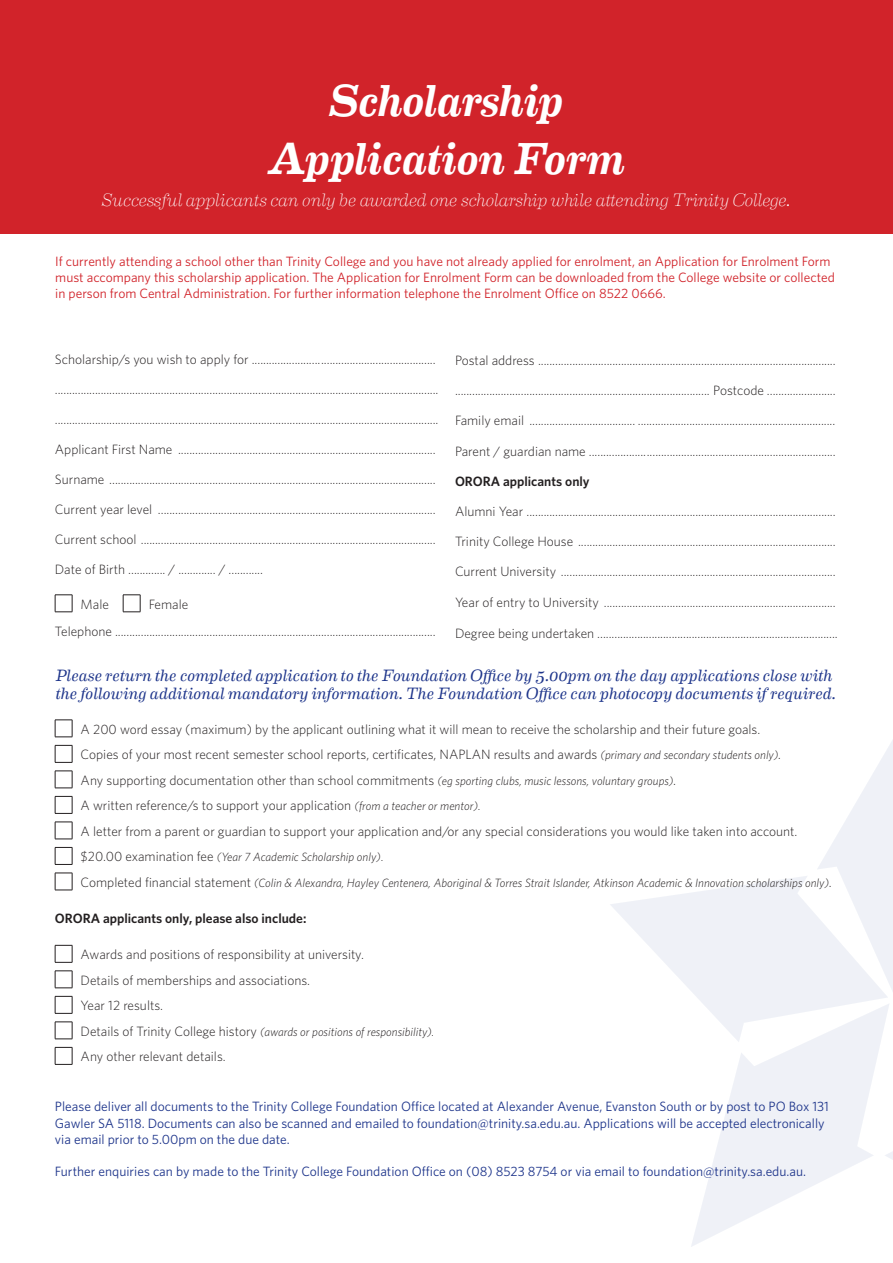
<style>
.page{position:relative;width:893px;height:1263px;background:#fff}
.page>*{position:absolute;margin:0;border:0;box-sizing:border-box;transform-origin:0 0}
.t1{font:italic 500 45px/58.5px "Eames Century Modern";letter-spacing:-.005em;color:#fff;text-align:center}
.t2{font:italic 100 18px "Eames Century Modern";letter-spacing:-.02em;color:#fff}
.t3{font:italic 16.5px/18px "Eames Century Modern";letter-spacing:.005em;color:#1e358b}
.t4{font:300 13.5px/25.5px "Whitney";color:#231f20}
.t5{font:13.5px/16.2px "Whitney";color:#1e358b}
.t6{font:13.5px/16.2px "Whitney";color:#d1232a}
.t7{font:600 13.5px "Whitney";color:#231f20}
.t8{font:italic 300 12px/25.5px "Whitney";color:#231f20}
.s1{font-style:italic;font-size:12px}
.s2{font-style:italic}
.s3{font-size:12px}
.s4{font-style:normal;font-size:13.5px}
.s5{font-style:normal}
</style>
<div class="page">
<svg style="left:818px;top:740px;width:75px;height:252px"></svg>
<svg style="left:890px;top:1151px;width:3px;height:9px"></svg>
<svg style="left:691px;top:1004px;width:199px;height:243px;fill:#eff1f7"></svg>
<svg style="left:610px;top:876px;width:278px;height:166px;fill:#eff1f7"></svg>
<svg style="left:55px;top:594px;width:18px;height:19px"></svg>
<svg style="left:123px;top:594px;width:18px;height:19px"></svg>
<div style="left:0;top:0;width:893px;height:234px;background:#d1232a"></div>
<svg style="left:55px;top:945px;width:18px;height:18px"></svg>
<svg style="left:55px;top:970px;width:18px;height:18px"></svg>
<svg style="left:55px;top:996px;width:18px;height:18px"></svg>
<svg style="left:55px;top:1021px;width:18px;height:18px"></svg>
<svg style="left:55px;top:1047px;width:18px;height:18px"></svg>
<svg style="left:55px;top:720px;width:18px;height:18px"></svg>
<svg style="left:55px;top:745px;width:18px;height:18px"></svg>
<svg style="left:55px;top:771px;width:18px;height:18px"></svg>
<svg style="left:55px;top:796px;width:18px;height:18px"></svg>
<svg style="left:55px;top:822px;width:18px;height:18px"></svg>
<svg style="left:55px;top:847px;width:18px;height:18px"></svg>
<svg style="left:55px;top:873px;width:18px;height:18px"></svg>
<h1 class="t1" style="left:268px;top:68px;width:359px">Scholarship<br>Application Form</h1>
<h2 class="t2" style="left:102px;top:186px;width:690px">Successful applicants can only be awarded one scholarship while attending Trinity College.</h2>
<p class="t6" style="left:55px;top:253px;width:781px">If currently attending a school other than Trinity College and you have not already applied for enrolment, an Application for Enrolment Form must accompany this scholarship application. The Application for Enrolment Form can be downloaded from the College website or collected in person from Central Administration. For further information telephone the Enrolment Office on 8522 0666.</p>
<p class="t4" style="left:55px;top:347px;width:382px">Scholarship/s you wish to apply for ................................................................</p>
<p class="t4" style="left:55px;top:376px;width:385px">......................................................................................................................................</p>
<p class="t4" style="left:55px;top:406px;width:385px">......................................................................................................................................</p>
<p class="t4" style="left:55px;top:436px;width:382px">Applicant First Name ..........................................................................................</p>
<p class="t4" style="left:55px;top:466px;width:382px">Surname ..................................................................................................................</p>
<p class="t4" style="left:55px;top:496px;width:382px">Current year level .................................................................................................</p>
<p class="t4" style="left:55px;top:526px;width:382px">Current school .......................................................................................................</p>
<p class="t4" style="left:55px;top:556px;width:210px">Date of Birth ............. / ............. / ............</p>
<p class="t4" style="left:81px;top:591px;width:30px">Male</p>
<p class="t4" style="left:55px;top:590px;width:382px;line-height:27.3px;text-indent:94px">Female<br>Telephone ................................................................................................................</p>
<p class="t4" style="left:455px;top:347px;width:382px">Postal address ........................................................................................................</p>
<p class="t4" style="left:455px;top:377px;width:382px">......................................................................................... Postcode ........................</p>
<p class="t4" style="left:455px;top:407px;width:382px">Family email ..................................... .....................................................................</p>
<p class="t4" style="left:455px;top:438px;width:382px">Parent / guardian name ......................................................................................</p>
<p class="t7" style="left:455px;top:472px;width:136px">ORORA applicants only</p>
<p class="t4" style="left:455px;top:498px;width:382px">Alumni Year ............................................................................................................</p>
<p class="t4" style="left:455px;top:528px;width:382px">Trinity College House ..........................................................................................</p>
<p class="t4" style="left:455px;top:559px;width:382px">Current University ................................................................................................</p>
<p class="t4" style="left:455px;top:589px;width:382px">Year of entry to University .................................................................................</p>
<p class="t4" style="left:455px;top:620px;width:384px">Degree being undertaken ....................................................................................</p>
<p class="t3" style="left:56px;top:665px;width:782px">Please return the completed application to the Foundation Office by 5.00pm on the day applications close with the following additional mandatory information. The Foundation Office can photocopy documents if required.</p>
<p class="t4" style="left:81px;top:716px;width:718px">A 200 word essay (maximum) by the applicant outlining what it will mean to receive the scholarship and their future goals.<br>Copies of your most recent semester school reports, certificates, NAPLAN results and awards <span class="s1">(primary and secondary students only)</span><span class="s2">.<br></span>Any supporting documentation other than school commitments <span class="s1">(eg sporting clubs, music lessons, voluntary groups)</span>.<br>A written reference/s to support your application <span class="s1">(from a teacher or mentor)</span><span class="s3">.<br></span>A letter from a parent or guardian to support your application and/or any special considerations you would like taken into account.</p>
<p class="t8" style="left:81px;top:844px;width:753px"><span class="s4">$20.00 examination fee</span> (Year 7 Academic Scholarship only)<span class="s5">.<br></span><span class="s4">Completed financial statement</span> (Colin &amp; Alexandra, Hayley Centenera, Aboriginal &amp; Torres Strait Islander, Atkinson Academic &amp; Innovation scholarships only)<span class="s4">.</span></p>
<p class="t7" style="left:55px;top:909px;width:253px">ORORA applicants only, please also include:</p>
<p class="t4" style="left:81px;top:941px;width:285px">Awards and positions of responsibility at university.<br>Details of memberships and associations.<br>Year 12 results.</p>
<p class="t8" style="left:81px;top:1018px;width:355px"><span class="s4">Details of Trinity College history</span> (awards or positions of responsibility).</p>
<p class="t4" style="left:81px;top:1043px;width:147px">Any other relevant details.</p>
<p class="t5" style="left:55px;top:1098px;width:776px">Please deliver all documents to the Trinity College Foundation Office located at Alexander Avenue, Evanston South or by post to PO Box 131<br>Gawler SA 5118. Documents can also be scanned and emailed to foundation@trinity.sa.edu.au. Applications will be accepted electronically via email prior to 5.00pm on the due date.</p>
<p class="t5" style="left:55px;top:1163px;width:753px">Further enquiries can by made to the Trinity College Foundation Office on (08) 8523 8754 or via email to foundation@trinity.sa.edu.au.</p>
</div>
